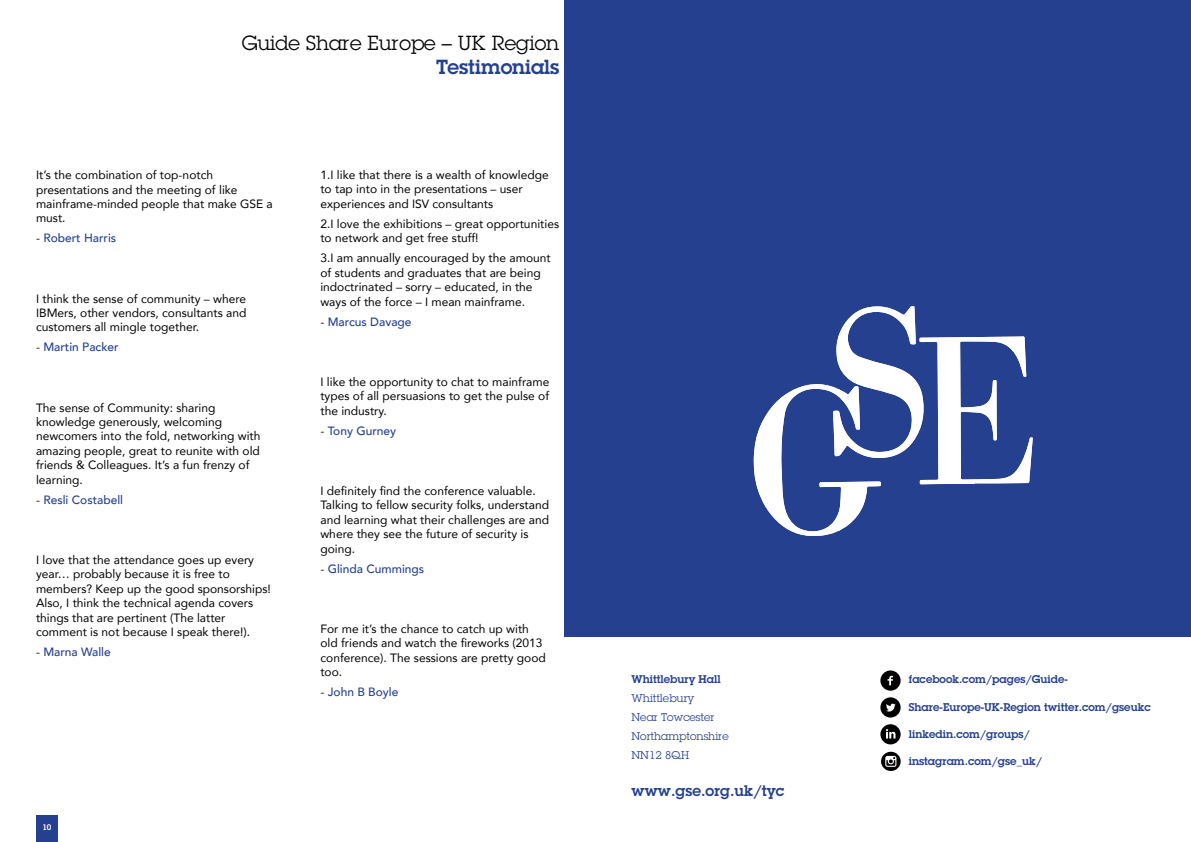
<style>
.page{position:relative;width:1191px;height:842px;background:#fff}
.page>*{position:absolute;margin:0;border:0;box-sizing:border-box;transform-origin:0 0}
.t1{font:20px "Lubalin Graph Std";color:#000}
.t2{font:600 20px "Lubalin Graph Std";color:#25408f}
.t3{font:600 15px "Lubalin Graph Std";color:#25408f}
.t4{font:12px/14.4px "Avenir";color:#000}
.t5{font:500 12px "Avenir";color:#25408f}
.t6{font:600 11px "Lubalin Graph Std";color:#25408f}
.t7{font:11px/18.9px "Lubalin Graph Std";color:#25408f}
.t8{font:600 7.9px "Lubalin Graph Std";color:#fff}
.s1{font-weight:400;color:#000}
</style>
<div class="page">
<div style="left:36px;top:815px;width:22px;height:27px;background:#25408f"></div>
<div style="left:564px;top:0;width:627px;height:842px;background:#25408f"></div>
<div style="left:561px;top:638px;width:630px;height:204px;background:#fff"></div>
<svg style="left:880px;top:670px;width:20px;height:21px"></svg>
<svg style="left:880px;top:724px;width:20px;height:20px"></svg>
<svg style="left:880px;top:697px;width:20px;height:20px"></svg>
<svg style="left:753px;top:306px;width:280px;height:230px"></svg>
<svg style="left:881px;top:752px;width:19px;height:19px"></svg>
<h1 class="t1" style="left:242px;top:31px;width:319px">Guide Share Europe – UK Region</h1>
<h1 class="t2" style="left:436px;top:54px;width:125px">Testimonials</h1>
<p class="t4" style="left:36px;top:167px;width:238px">It’s the combination of top-notch presentations and the meeting of like mainframe-minded people that make GSE a must.</p>
<p class="t5" style="left:36px;top:228px;width:82px"><span class="s1">-</span> Robert Harris</p>
<p class="t4" style="left:36px;top:291px;width:212px;text-align:justify">I think the sense of community – where IBMers, other vendors, consultants and customers all mingle together.</p>
<p class="t5" style="left:36px;top:337px;width:84px"><span class="s1">-</span> Martin Packer</p>
<p class="t4" style="left:36px;top:400px;width:226px">The sense of Community: sharing knowledge generously, welcoming newcomers into the fold, networking with amazing people, great to reunite with old friends &amp; Colleagues. It’s a fun frenzy of learning.</p>
<p class="t5" style="left:36px;top:489px;width:89px"><span class="s1">-</span> Resli Costabell</p>
<p class="t4" style="left:36px;top:552px;width:236px">I love that the attendance goes up every year… probably because it is free to members? Keep up the good sponsorships!<br>Also, I think the technical agenda covers things that are pertinent (The latter comment is not because I speak there!).</p>
<p class="t5" style="left:36px;top:641px;width:76px"><span class="s1">-</span> Marna Walle</p>
<p class="t4" style="left:320px;top:167px;width:230px">1.I like that there is a wealth of knowledge to tap into in the presentations – user experiences and ISV consultants</p>
<p class="t4" style="left:320px;top:216px;width:240px">2.I love the exhibitions – great opportunities to network and get free stuff!</p>
<p class="t4" style="left:320px;top:251px;width:232px">3.I am annually encouraged by the amount of students and graduates that are being indoctrinated – sorry – educated, in the ways of the force – I mean mainframe.</p>
<p class="t5" style="left:320px;top:311px;width:93px"><span class="s1">-</span> Marcus Davage</p>
<p class="t4" style="left:320px;top:374px;width:230px;text-align:justify">I like the opportunity to chat to mainframe types of all persuasions to get the pulse of the industry.</p>
<p class="t5" style="left:320px;top:420px;width:77px"><span class="s1">-</span> Tony Gurney</p>
<p class="t4" style="left:320px;top:483px;width:230px">I definitely find the conference valuable.<br>Talking to fellow security folks, understand and learning what their challenges are and where they see the future of security is going.</p>
<p class="t5" style="left:320px;top:558px;width:105px"><span class="s1">-</span> Glinda Cummings</p>
<p class="t4" style="left:320px;top:621px;width:227px">For me it’s the chance to catch up with old friends and watch the fireworks (2013 conference). The sessions are pretty good too.</p>
<p class="t5" style="left:320px;top:682px;width:80px"><span class="s1">-</span> John B Boyle</p>
<p class="t8" style="left:42px;top:822px;width:11px">10</p>
<p class="t6" style="left:631px;top:672px;width:91px">Whittlebury Hall</p>
<p class="t7" style="left:631px;top:689px;width:99px">Whittlebury<br>Near Towcester<br>Northamptonshire<br>NN12 8QH</p>
<p class="t3" style="left:631px;top:780px;width:155px">www.gse.org.uk/tyc</p>
<p class="t6" style="left:909px;top:672px;width:161px">facebook.com/pages/Guide-</p>
<p class="t6" style="left:909px;top:699px;width:243px">Share-Europe-UK-Region twitter.com/gseukc</p>
<p class="t6" style="left:909px;top:727px;width:123px">linkedin.com/groups/</p>
<p class="t6" style="left:909px;top:754px;width:135px">instagram.com/gse_uk/</p>
</div>
